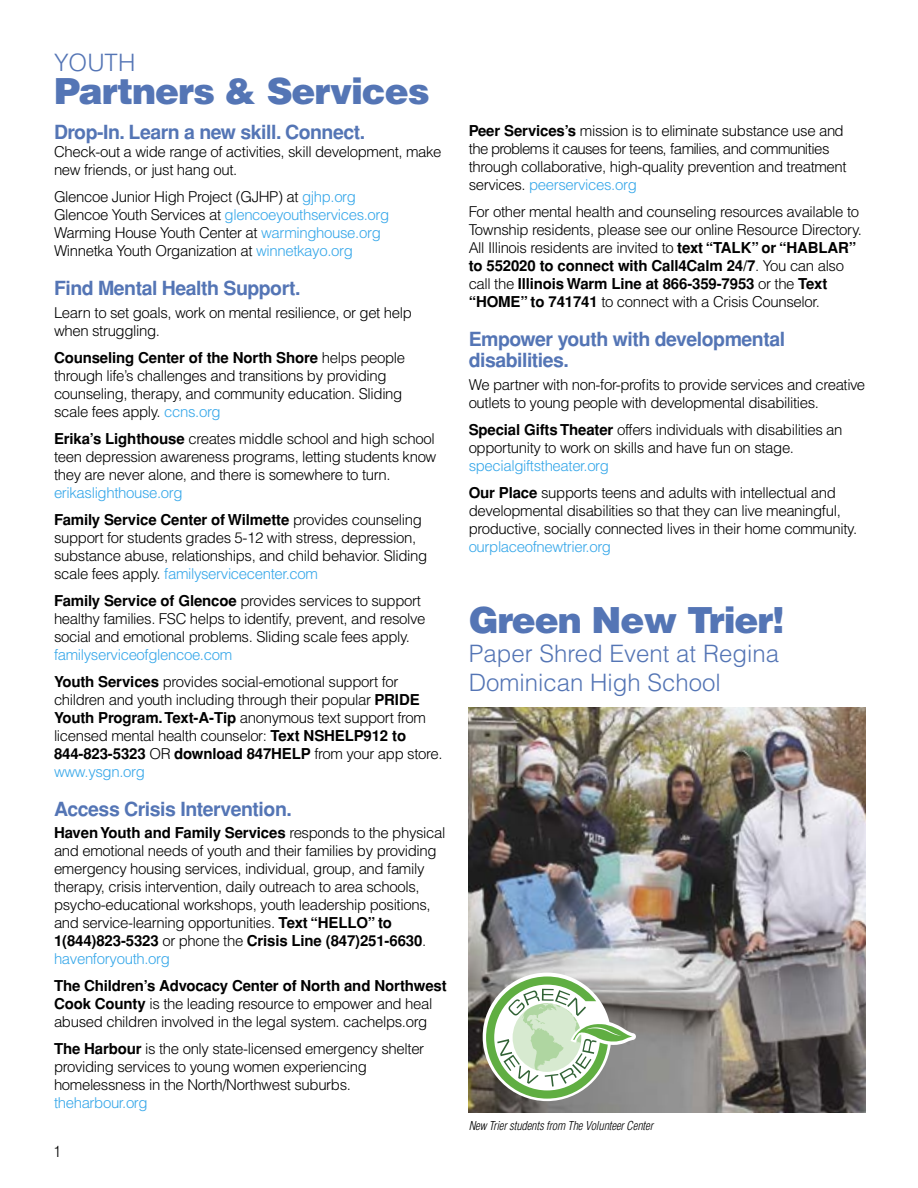
<style>
.page{position:relative;width:918px;height:1188px;background:#fff}
.page>*{position:absolute;margin:0;border:0;box-sizing:border-box;transform-origin:0 0}
.t1{font:900 36px "Helvetica";letter-spacing:-.03em;color:#5475b5}
.t2{font:300 24px/28.8px "Helvetica";color:#5475b5}
.t3{font:700 19.5px/21px "Helvetica";letter-spacing:-.025em;color:#5475b5}
.t4{font:300 15px/18px "Helvetica";letter-spacing:-.025em;color:#000}
.t5{font:700 15px/27px "Helvetica";letter-spacing:-.01em;color:#000}
.t6{font:300 15px "Helvetica";letter-spacing:-.025em;color:#36a7e9}
.t7{font:300 condensed 15px "Helvetica";color:#000}
.t8{font:italic 300 condensed 12px "Helvetica";letter-spacing:-.01em;color:#000}
.s1{color:#36a7e9}
.s2{font-weight:700}
.s3{font-weight:300;color:#36a7e9}
.s4{font-weight:300}
</style>
<div class="page">
<img style="left:469px;top:707px;width:396px;height:405px">
<svg style="left:483px;top:973px;width:153px;height:128px"></svg>
<h2 class="t2" style="left:54px;top:48px;width:83px">YOUTH</h2>
<h1 class="t1" style="left:54px;top:68px;width:377px">Partners &amp; Services</h1>
<h3 class="t3" style="left:54px;top:122px;width:313px">Drop-In. Learn a new skill. Connect.</h3>
<p class="t4" style="left:54px;top:143px;width:389px">Check-out a wide range of activities, skill development, make new friends, or just hang out.</p>
<p class="t4" style="left:54px;top:188px;width:337px">Glencoe Junior High Project (GJHP) at <span class="s1">gjhp.org </span>Glencoe Youth Services at <span class="s1">glencoeyouthservices.org </span>Warming House Youth Center at <span class="s1">warminghouse.org </span>Winnetka Youth Organization at <span class="s1">winnetkayo.org</span></p>
<h3 class="t3" style="left:54px;top:278px;width:248px">Find Mental Health Support.</h3>
<p class="t4" style="left:54px;top:303px;width:359px">Learn to set goals, work on mental resilience, or get help when struggling.</p>
<p class="t4" style="left:54px;top:348px;width:353px"><span class="s2">Counseling Center of the North Shore</span> helps people through life’s challenges and transitions by providing counseling, therapy, and community education. Sliding scale fees apply. <span class="s1">ccns.org</span></p>
<p class="t4" style="left:54px;top:429px;width:384px;text-align:justify"><span class="s2">Erika’s Lighthouse</span> creates middle school and high school teen depression awareness programs, letting students know they are never alone, and there is somewhere to turn.</p>
<p class="t5" style="left:54px;top:479px;width:369px"><span class="s3">erikaslighthouse.org<br></span>Family Service Center of Wilmette <span class="s4">provides counseling</span></p>
<p class="t4" style="left:54px;top:528px;width:375px">support for students grades 5-12 with stress, depression, substance abuse, relationships, and child behavior. Sliding scale fees apply. <span class="s1">familyservicecenter.com</span></p>
<p class="t4" style="left:54px;top:591px;width:373px"><span class="s2">Family Service of Glencoe</span> provides services to support healthy families. FSC helps to identify, prevent, and resolve social and emotional problems. Sliding scale fees apply.</p>
<p class="t4" style="left:54px;top:641px;width:346px;line-height:27px"><span class="s1">familyserviceofglencoe.com<br></span><span class="s2">Youth Services</span> provides social-emotional support for</p>
<p class="t4" style="left:54px;top:690px;width:390px">children and youth including through their popular <span class="s2">PRIDE Youth Program. Text-A-Tip</span> anonymous text support from licensed mental health counselor: <span class="s2">Text NSHELP912 to 844-823-5323</span> OR <span class="s2">download 847HELP</span> from your app store. <span class="s1">www.ysgn.org</span></p>
<h3 class="t3" style="left:54px;top:798px;width:239px">Access Crisis Intervention.</h3>
<p class="t4" style="left:54px;top:824px;width:393px"><span class="s2">Haven Youth and Family Services</span> responds to the physical and emotional needs of youth and their families by providing emergency housing services, individual, group, and family therapy, crisis intervention, daily outreach to area schools, psycho-educational workshops, youth leadership positions, and service-learning opportunities. <span class="s2">Text “HELLO” to 1(844)823-5323</span> or phone the <span class="s2">Crisis Line (847)251-6630</span>. <span class="s1">havenforyouth.org</span></p>
<p class="t4" style="left:54px;top:977px;width:394px"><span class="s2">The Children’s Advocacy Center of North and Northwest<br>Cook County</span> is the leading resource to empower and heal abused children involved in the legal system. cachelps.org</p>
<p class="t4" style="left:54px;top:1040px;width:372px"><span class="s2">The Harbour</span> is the only state-licensed emergency shelter providing services to young women experiencing homelessness in the North/Northwest suburbs.</p>
<p class="t6" style="left:54px;top:1094px;width:95px">theharbour.org</p>
<p class="t7" style="left:54px;top:1143px;width:8px">1</p>
<p class="t4" style="left:469px;top:121px;width:380px"><span class="s2">Peer Services’s</span> mission is to eliminate substance use and the problems it causes for teens, families, and communities through collaborative, high-quality prevention and treatment services. <span class="s1">peerservices.org</span></p>
<p class="t4" style="left:469px;top:202px;width:395px">For other mental health and counseling resources available to Township residents, please see our online Resource Directory.<br>All Illinois residents are invited to <span class="s2">text “TALK” or “HABLAR” to 552020 to connect with Call4Calm 24/7</span>. You can also call the <span class="s2">Illinois Warm Line at 866-359-7953</span> or the <span class="s2">Text “HOME” to 741741</span> to connect with a Crisis Counselor.</p>
<h3 class="t3" style="left:469px;top:329px;width:318px">Empower youth with developmental disabilities.</h3>
<p class="t4" style="left:469px;top:375px;width:398px">We partner with non-for-profits to provide services and creative outlets to young people with developmental disabilities.</p>
<p class="t4" style="left:469px;top:420px;width:375px"><span class="s2">Special Gifts Theater</span> offers individuals with disabilities an opportunity to work on skills and have fun on stage.</p>
<p class="t4" style="left:469px;top:451px;width:369px;line-height:27px"><span class="s1">specialgiftstheater.org<br></span><span class="s2">Our Place</span> supports teens and adults with intellectual and</p>
<p class="t4" style="left:469px;top:501px;width:390px">developmental disabilities so that they can live meaningful, productive, socially connected lives in their home community.</p>
<p class="t6" style="left:469px;top:537px;width:144px">ourplaceofnewtrier.org</p>
<h1 class="t1" style="left:469px;top:597px;width:317px">Green New Trier!</h1>
<h2 class="t2" style="left:469px;top:638px;width:312px">Paper Shred Event at Regina<br>Dominican High School</h2>
<p class="t8" style="left:469px;top:1118px;width:186px">New Trier students from The Volunteer Center</p>
</div>
